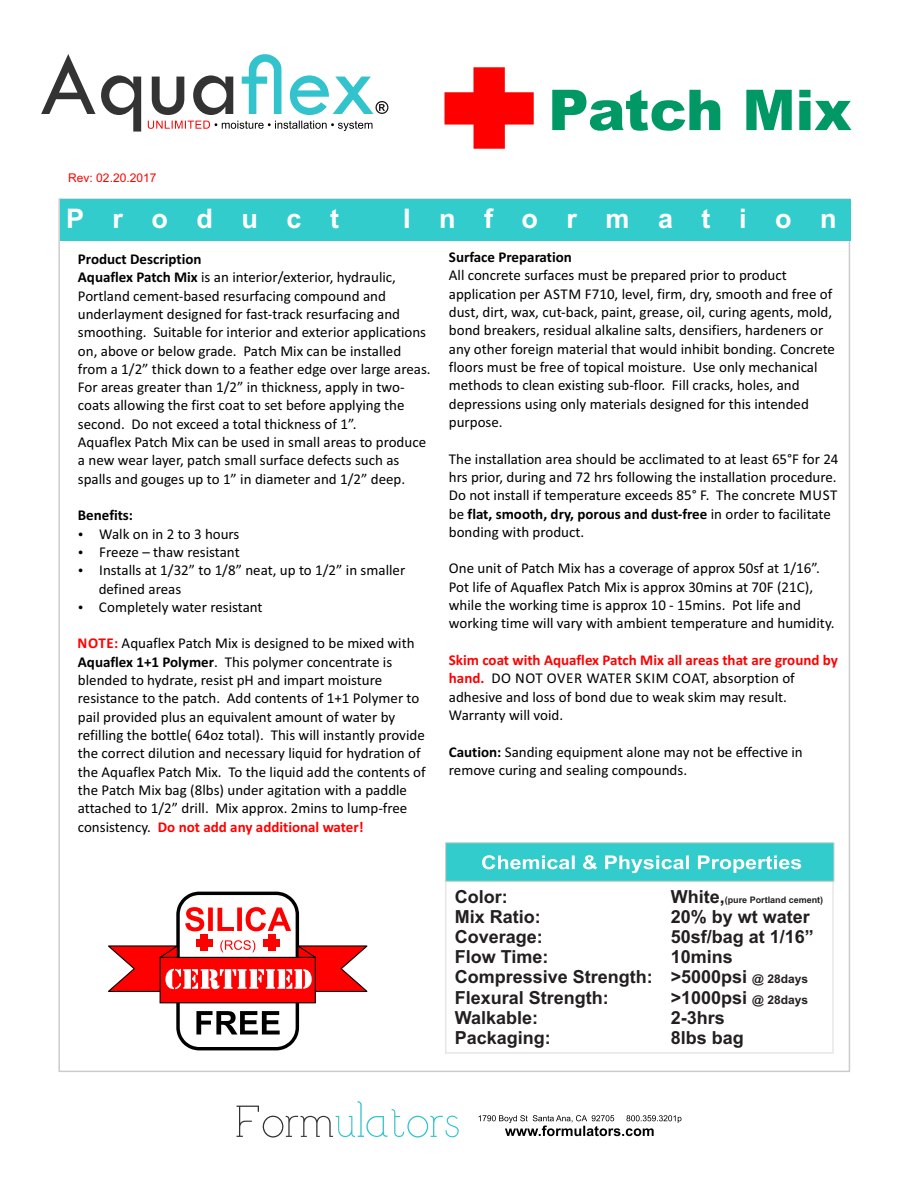
<style>
.page{position:relative;width:918px;height:1188px;background:#fff}
.page>*{position:absolute;margin:0;border:0;box-sizing:border-box;transform-origin:0 0}
.t1{font:700 27px "Arial";letter-spacing:1.055em;color:#fff}
.t2{font:700 18px/20.1px "Arial";color:#231f20}
.t3{font:15px/18.3px "Calibri";color:#000}
.t4{font:700 15px "Calibri";color:#000}
.t5{font:12px "Arial";color:#f00}
.t6{font:700 9px "Arial";color:#231f20}
.s1{font-weight:700}
.s2{font-weight:700;color:#f00}
.s3{font-size:18px}
.s4{font-size:12px}
</style>
<div class="page">
<div style="left:60px;top:199px;width:790px;height:41px;background:#3cc"></div>
<div style="left:445px;top:876px;width:389px;height:178px;border:2px solid #e6e6e6"></div>
<svg style="left:445px;top:842px;width:389px;height:40px"></svg>
<svg style="left:479px;top:1115px;width:202px;height:21px"></svg>
<svg style="left:237px;top:1101px;width:222px;height:37px"></svg>
<svg style="left:41px;top:54px;width:347px;height:78px"></svg>
<div style="left:444px;top:92px;width:90px;height:33px;background:#f00"></div>
<div style="left:473px;top:67px;width:32px;height:82px;background:#f00"></div>
<svg style="left:552px;top:90px;width:300px;height:41px"></svg>
<svg style="left:108px;top:892px;width:259px;height:158px"></svg>
<div style="left:200px;top:935px;width:8px;height:16px;background:#f00"></div>
<div style="left:196px;top:939px;width:16px;height:8px;background:#f00"></div>
<div style="left:268px;top:935px;width:8px;height:16px;background:#f00"></div>
<div style="left:264px;top:939px;width:16px;height:8px;background:#f00"></div>
<p class="t5" style="left:68px;top:173px;width:90px">Rev: 02.20.2017</p>
<h1 class="t1" style="left:66px;top:209px;width:275px">Product</h1>
<h1 class="t1" style="left:403px;top:209px;width:435px">Information</h1>
<p class="t3" style="left:78px;top:251px;width:354px"><span class="s1">Product Description<br>Aquaflex Patch Mix</span> is an interior/exterior, hydraulic, Portland cement-based resurfacing compound and underlayment designed for fast-track resurfacing and smoothing. Suitable for interior and exterior applications on, above or below grade. Patch Mix can be installed from a 1/2” thick down to a feather edge over large areas.<br>For areas greater than 1/2” in thickness, apply in two&shy;coats allowing the first coat to set before applying the second. Do not exceed a total thickness of 1”.<br>Aquaflex Patch Mix can be used in small areas to produce a new wear layer, patch small surface defects such as spalls and gouges up to 1” in diameter and 1/2” deep.</p>
<p class="t4" style="left:78px;top:509px;width:57px">Benefits:</p>
<p class="t3" style="left:99px;top:526px;width:308px">Walk on in 2 to 3 hours<br>Freeze – thaw resistant<br>Installs at 1/32” to 1/8” neat, up to 1/2” in smaller defined areas<br>Completely water resistant</p>
<p class="t3" style="left:78px;top:636px;width:350px"><span class="s2">NOTE:</span> Aquaflex Patch Mix is designed to be mixed with <span class="s1">Aquaflex 1+1 Polymer</span>. This polymer concentrate is blended to hydrate, resist pH and impart moisture resistance to the patch. Add contents of 1+1 Polymer to pail provided plus an equivalent amount of water by refilling the bottle( 64oz total). This will instantly provide the correct dilution and necessary liquid for hydration of the Aquaflex Patch Mix. To the liquid add the contents of the Patch Mix bag (8lbs) under agitation with a paddle attached to 1/2” drill. Mix approx. 2mins to lump-free consistency. <span class="s2">Do not add any additional water!</span></p>
<p class="t4" style="left:449px;top:251px;width:125px">Surface Preparation</p>
<p class="t3" style="left:449px;top:268px;width:388px">All concrete surfaces must be prepared prior to product application per ASTM F710, level, firm, dry, smooth and free of dust, dirt, wax, cut-back, paint, grease, oil, curing agents, mold, bond breakers, residual alkaline salts, densifiers, hardeners or any other foreign material that would inhibit bonding. Concrete floors must be free of topical moisture. Use only mechanical methods to clean existing sub-floor. Fill cracks, holes, and depressions using only materials designed for this intended purpose.</p>
<p class="t3" style="left:449px;top:451px;width:391px">The installation area should be acclimated to at least 65°F for 24 hrs prior, during and 72 hrs following the installation procedure.<br>Do not install if temperature exceeds 85° F. The concrete MUST be <span class="s1">flat, smooth, dry, porous and dust-free</span> in order to facilitate bonding with product.</p>
<p class="t3" style="left:449px;top:561px;width:387px">One unit of Patch Mix has a coverage of approx 50sf at 1/16”.<br>Pot life of Aquaflex Patch Mix is approx 30mins at 70F (21C), while the working time is approx 10 - 15mins. Pot life and working time will vary with ambient temperature and humidity.</p>
<p class="t3" style="left:449px;top:652px;width:391px"><span class="s2">Skim coat with Aquaflex Patch Mix all areas that are ground by hand.</span> DO NOT OVER WATER SKIM COAT, absorption of adhesive and loss of bond due to weak skim may result.<br>Warranty will void.</p>
<p class="t3" style="left:449px;top:744px;width:356px"><span class="s1">Caution:</span> Sanding equipment alone may not be effective in remove curing and sealing compounds.</p>
<p class="t2" style="left:455px;top:888px;width:54px">Color:</p>
<p class="t6" style="left:671px;top:897px;width:154px"><span class="s3">White,</span>(pure Portland cement)</p>
<p class="t2" style="left:455px;top:908px;width:88px">Mix Ratio:</p>
<p class="t2" style="left:671px;top:908px;width:141px">20% by wt water</p>
<p class="t2" style="left:455px;top:929px;width:90px">Coverage:</p>
<p class="t2" style="left:671px;top:929px;width:145px">50sf/bag at 1/16”</p>
<p class="t2" style="left:455px;top:949px;width:95px">Flow Time:</p>
<p class="t2" style="left:455px;top:949px;width:355px;text-indent:216px">10mins<br>Compressive Strength: &gt;5000psi <span class="s4">@ 28days<br></span>Flexural Strength:</p>
<p class="t2" style="left:671px;top:989px;width:139px">&gt;1000psi <span class="s4">@ 28days</span></p>
<p class="t2" style="left:455px;top:1009px;width:85px">Walkable:</p>
<p class="t2" style="left:671px;top:1009px;width:56px">2-3hrs</p>
<p class="t2" style="left:455px;top:1029px;width:98px">Packaging:</p>
<p class="t2" style="left:671px;top:1029px;width:75px">8lbs bag</p>
</div>
